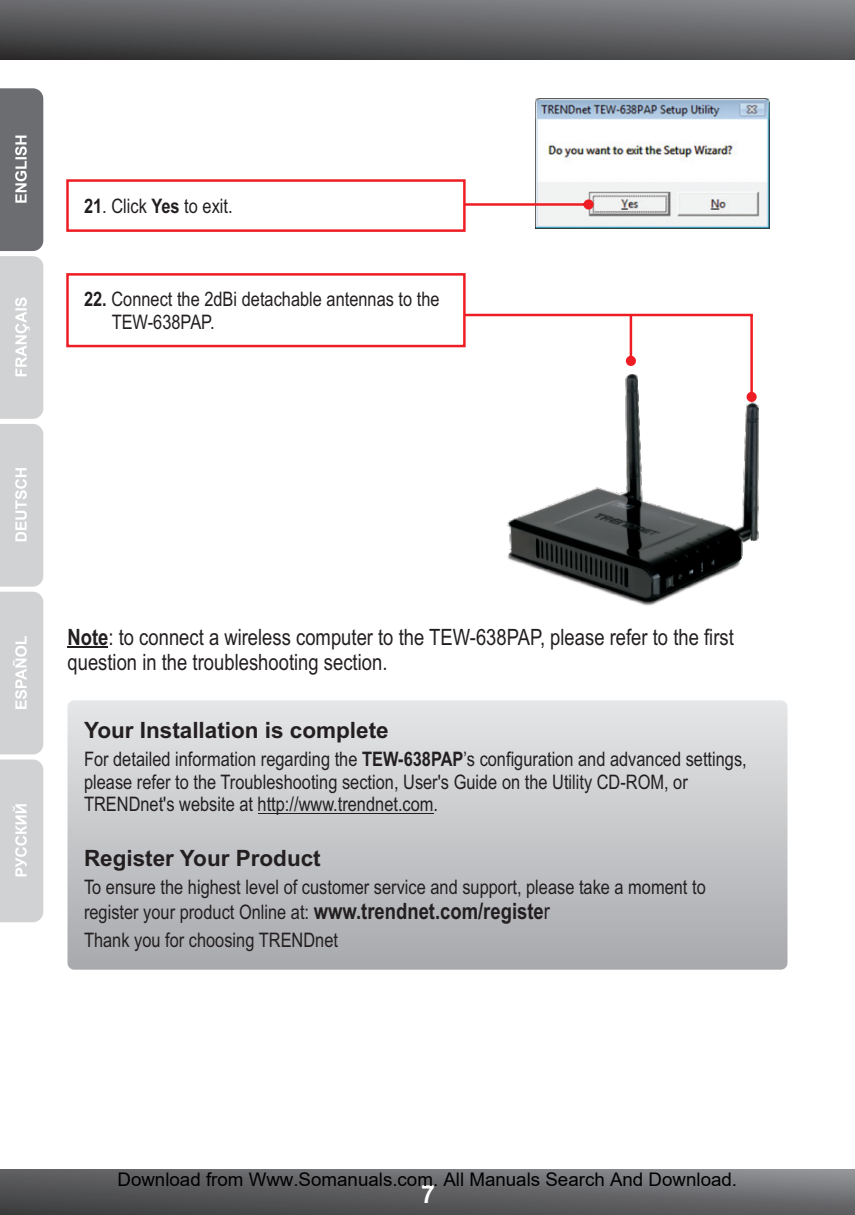
<style>
.page{position:relative;width:855px;height:1215px;background:#fff}
.page>*{position:absolute;margin:0;border:0;box-sizing:border-box;transform-origin:0 0}
.t1{font:700 25px "Arial";color:#fff}
.t2{font:22.5px/25.5px "Arial Narrow";color:#231f20}
.t3{font:700 22.5px "Arial";color:#231f20}
.t4{font:20px/22.8px "Arial Narrow";color:#231f20}
.t5{font:18.75px "Arial";color:#000}
.s1{font-weight:700}
.s2{font-weight:700;font-size:22.5px}
.s3{font-size:22.5px}
</style>
<div class="page">
<svg style="left:0;top:0;width:855px;height:59px"></svg>
<svg style="left:0;top:1170px;width:855px;height:45px"></svg>
<svg style="left:0;top:88px;width:43px;height:666px"></svg>
<svg style="left:0;top:760px;width:43px;height:162px"></svg>
<hr style="left:68px;top:647px;width:40px;height:1px;background:#231f20">
<div style="left:68px;top:700px;width:720px;height:270px;background:linear-gradient(to bottom,#e6e7e8,#a8a9ad);border-radius:7px"></div>
<hr style="left:258px;top:813px;width:176px;height:1px;background:#231f20">
<img style="left:535px;top:98px;width:235px;height:131px">
<svg style="left:66px;top:178px;width:528px;height:54px"></svg>
<img style="left:507px;top:402px;width:252px;height:204px">
<svg style="left:66px;top:273px;width:691px;height:129px"></svg>
<p class="t4" style="left:84px;top:196px;width:150px"><span class="s1">21</span>. Click <span class="s1">Yes</span> to exit.</p>
<p class="t4" style="left:112px;top:289px;width:329px;text-indent:-28px"><span class="s1">22.</span> Connect the 2dBi detachable antennas to the<br>TEW-638PAP.</p>
<p class="t2" style="left:67px;top:626px;width:668px"><span class="s1">Note</span>: to connect a wireless computer to the TEW-638PAP, please refer to the first question in the troubleshooting section.</p>
<p class="t3" style="left:84px;top:722px;width:306px">Your Installation is complete</p>
<p class="t4" style="left:84px;top:750px;width:664px">For detailed information regarding the <span class="s1">TEW-638PAP</span>’s configuration and advanced settings, please refer to the Troubleshooting section, User's Guide on the Utility CD-ROM, or<br>TRENDnet's website at http://www.trendnet.com.</p>
<p class="t3" style="left:84px;top:850px;width:238px">Register Your Product</p>
<p class="t4" style="left:84px;top:876px;width:623px;line-height:25.2px">To ensure the highest level of customer service and support, please take a moment to register your product Online at: <span class="s2">www.trendnet.com/registe</span><span class="s3">r</span></p>
<p class="t4" style="left:84px;top:930px;width:256px">Thank you for choosing TRENDnet</p>
<p class="t5" style="left:117px;top:1169px;width:621px">Download from Www.Somanuals.com. All Manuals Search And Download.</p>
<p class="t1" style="left:421px;top:1185px;width:15px">7</p>
</div>
